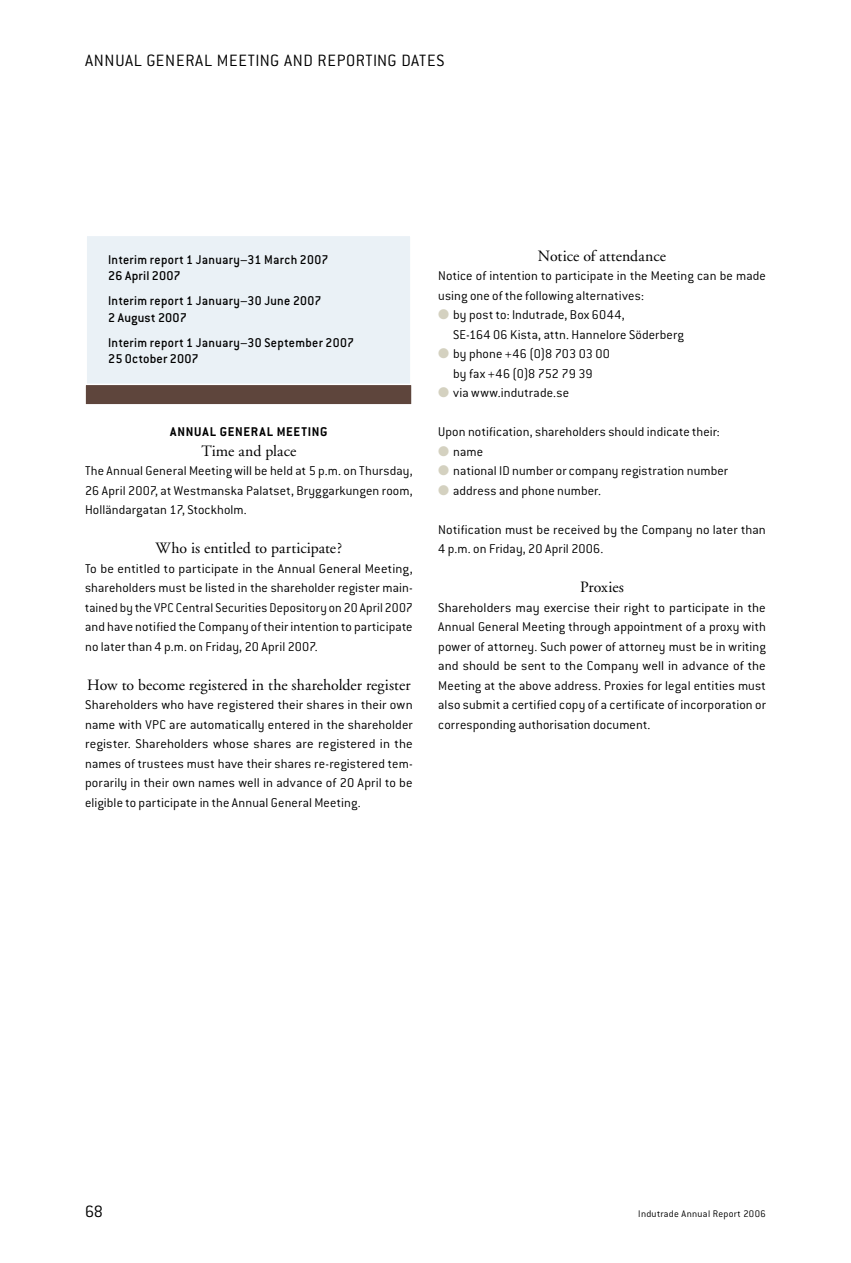
<style>
.page{position:relative;width:851px;height:1263px;background:#fff}
.page>*{position:absolute;margin:0;border:0;box-sizing:border-box;transform-origin:0 0}
.t1{font:300 18px "Conduit ITC";letter-spacing:.04em;color:#000}
.t2{font:15.75px "Adobe Garamond";color:#000}
.t3{font:300 13.95px/19.5px "Conduit ITC";letter-spacing:.01em;color:#000;text-align:justify}
.t4{font:500 13.95px/16.5px "Conduit ITC";letter-spacing:.02em;color:#000}
.t5{font:700 13.95px "Conduit ITC";letter-spacing:.05em;color:#000}
.t6{font:300 10.5px "Conduit ITC";letter-spacing:.025em;color:#000}
.s1{color:#d4d1c0}
</style>
<div class="page">
<div style="left:86px;top:235px;width:325px;height:153px;background:#eaf1f6"></div>
<div style="left:85px;top:234px;width:327px;height:155px;border:2px solid #fff"></div>
<svg style="left:85px;top:383px;width:327px;height:22px;background:#745e57"></svg>
<p class="t1" style="left:85px;top:51px;width:360px">ANNUAL GENERAL MEETING AND REPORTING DATES</p>
<p class="t4" style="left:108px;top:251px;width:222px">Interim report 1 January–31 March 2007<br>26 April 2007</p>
<p class="t4" style="left:108px;top:293px;width:215px">Interim report 1 January–30 June 2007<br>2 August 2007</p>
<p class="t4" style="left:108px;top:334px;width:247px">Interim report 1 January–30 September 2007<br>25 October 2007</p>
<p class="t5" style="left:170px;top:424px;width:157px">ANNUAL GENERAL MEETING</p>
<p class="t2" style="left:201px;top:442px;width:97px">Time and place</p>
<p class="t3" style="left:85px;top:461px;width:329px">The Annual General Meeting will be held at 5 p.m. on Thursday, 26 April 2007, at Westmanska Palatset, Bryggarkungen room, Holländargatan 17, Stockholm.</p>
<p class="t2" style="left:156px;top:540px;width:188px">Who is entitled to participate?</p>
<p class="t3" style="left:85px;top:558px;width:329px">To be entitled to participate in the Annual General Meeting, shareholders must be listed in the shareholder register main&shy;tained by the VPC Central Securities Depository on 20 April 2007 and have notified the Company of their intention to participate no later than 4 p.m. on Friday, 20 April 2007.</p>
<p class="t2" style="left:87px;top:676px;width:325px">How to become registered in the shareholder register</p>
<p class="t3" style="left:85px;top:695px;width:329px">Shareholders who have registered their shares in their own name with VPC are automatically entered in the shareholder register. Shareholders whose shares are registered in the names of trustees must have their shares re-registered tem&shy;porarily in their own names well in advance of 20 April to be eligible to participate in the Annual General Meeting.</p>
<p class="t2" style="left:538px;top:247px;width:130px">Notice of attendance</p>
<p class="t3" style="left:438px;top:266px;width:329px">Notice of intention to participate in the Meeting can be made using one of the following alternatives:</p>
<p class="t3" style="left:453px;top:305px;width:232px;text-indent:-15px"><span class="s1">●</span> by post to: Indutrade, Box 6044,<br>SE-164 06 Kista, attn. Hannelore Söderberg</p>
<p class="t3" style="left:438px;top:344px;width:173px;text-align:center"><span class="s1">●</span> by phone +46 (0)8 703 03 00 by fax +46 (0)8 752 79 39</p>
<p class="t3" style="left:438px;top:383px;width:132px"><span class="s1">●</span> via www.indutrade.se</p>
<p class="t3" style="left:438px;top:422px;width:283px">Upon notification, shareholders should indicate their:</p>
<p class="t3" style="left:438px;top:441px;width:46px"><span class="s1">●</span> name</p>
<p class="t3" style="left:438px;top:461px;width:291px"><span class="s1">●</span> national ID number or company registration number</p>
<p class="t3" style="left:438px;top:480px;width:164px"><span class="s1">●</span> address and phone number.</p>
<p class="t3" style="left:438px;top:519px;width:329px">Notification must be received by the Company no later than<br>4 p.m. on Friday, 20 April 2006.</p>
<p class="t2" style="left:580px;top:579px;width:45px">Proxies</p>
<p class="t3" style="left:438px;top:597px;width:329px">Shareholders may exercise their right to participate in the Annual General Meeting through appointment of a proxy with power of attorney. Such power of attorney must be in writing and should be sent to the Company well in advance of the Meeting at the above address. Proxies for legal entities must also submit a certified copy of a certificate of incorporation or corresponding authorisation document.</p>
<p class="t1" style="left:85px;top:1202px;width:19px">68</p>
<p class="t6" style="left:638px;top:1208px;width:129px">Indutrade Annual Report 2006</p>
</div>
